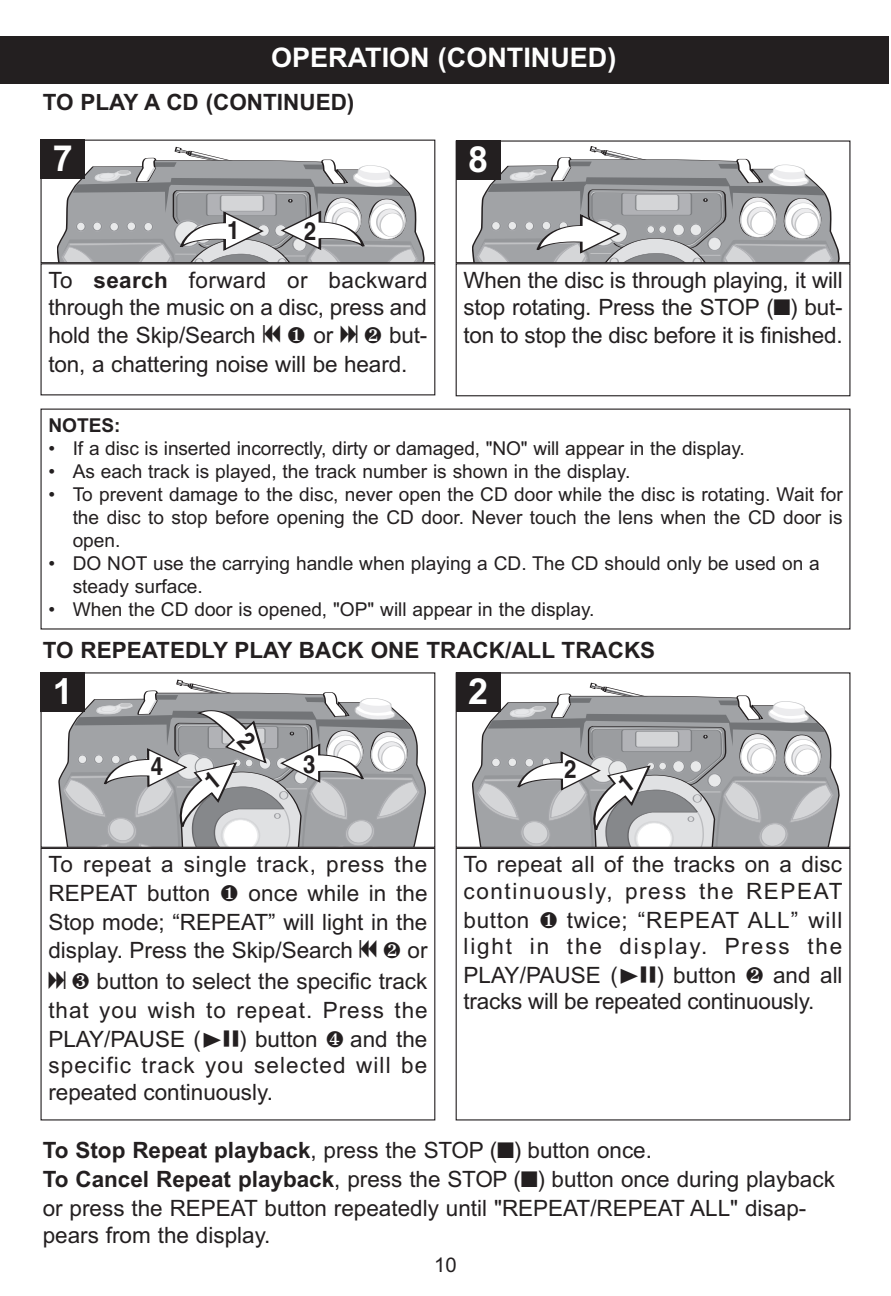
<style>
.page{position:relative;width:891px;height:1296px;background:#fff}
.page>*{position:absolute;margin:0;border:0;box-sizing:border-box;transform-origin:0 0}
.t1{font:700 36px "Arial";color:#fff}
.t2{font:700 27px "Arial";color:#fff}
.t3{font:700 25.2px "Helvetica";color:#231f20;scale:.89 1}
.t4{font:22.5px/29px "Arial";color:#231f20;text-align:justify}
.t5{font:700 22.5px "Arial";color:#231f20}
.t6{font:22.5px/28.6px "Arial";letter-spacing:.085em;color:#231f20}
.t7{font:22.5px/27px "Arial";letter-spacing:.05em;color:#231f20}
.t8{font:20.25px "Arial";color:#231f20}
.t9{font:19.12px/22.9px "Arial";color:#231f20;text-align:justify}
.t10{font:700 19.12px "Arial";color:#231f20}
.s1{font-weight:700}
.s2{font-family:"Treasure Chest"}
</style>
<div class="page">
<div style="left:0;top:36px;width:889px;height:47px;background:#231f20"></div>
<div style="left:40px;top:263px;width:395px;height:132px;border:1px solid #231f20"></div>
<svg style="left:57px;top:147px;width:367px;height:114px"></svg>
<div style="left:40px;top:140px;width:395px;height:123px;border:1px solid #231f20"></div>
<div style="left:40px;top:140px;width:46px;height:39px;background:#231f20"></div>
<div style="left:456px;top:263px;width:394px;height:133px;border:1px solid #231f20"></div>
<svg style="left:472px;top:146px;width:367px;height:115px"></svg>
<div style="left:456px;top:140px;width:394px;height:123px;border:1px solid #231f20"></div>
<div style="left:456px;top:140px;width:45px;height:40px;background:#231f20"></div>
<div style="left:40px;top:848px;width:395px;height:273px;border:1px solid #231f20"></div>
<svg style="left:59px;top:771px;width:367px;height:51px"></svg>
<div style="left:40px;top:672px;width:46px;height:40px;background:#231f20"></div>
<div style="left:456px;top:848px;width:394px;height:273px;border:1px solid #231f20"></div>
<svg style="left:472px;top:775px;width:367px;height:48px"></svg>
<div style="left:456px;top:672px;width:45px;height:40px;background:#231f20"></div>
<svg style="left:62px;top:680px;width:358px;height:168px"></svg>
<svg style="left:476px;top:683px;width:358px;height:165px"></svg>
<p class="t2" style="left:271px;top:42px;width:347px">OPERATION (CONTINUED)</p>
<p class="t5" style="left:43px;top:89px;width:313px">TO PLAY A CD (CONTINUED)</p>
<h1 class="t1" style="left:53px;top:137px;width:22px">7</h1>
<p class="t3" style="left:227px;top:215px;width:15px">1</p>
<p class="t3" style="left:304px;top:216px;width:15px">2</p>
<p class="t4" style="left:48px;top:266px;width:381px;line-height:28.1px">To <span class="s1">search</span> forward or backward through the music on a disc, press and hold the Skip/Search <span class="s2">O 1</span> or <span class="s2">N 2</span> but&shy;ton, a chattering noise will be heard.</p>
<h1 class="t1" style="left:468px;top:138px;width:22px">8</h1>
<p class="t4" style="left:464px;top:266px;width:381px;line-height:27.9px">When the disc is through playing, it will stop rotating. Press the STOP (■) but&shy;ton to stop the disc before it is finished.</p>
<p class="t10" style="left:48px;top:414px;width:74px">NOTES:</p>
<p class="t9" style="left:48px;top:437px;width:698px">• If a disc is inserted incorrectly, dirty or damaged, "NO" will appear in the display.</p>
<p class="t9" style="left:48px;top:460px;width:584px">• As each track is played, the track number is shown in the display.</p>
<p class="t9" style="left:73px;top:483px;width:772px;text-indent:-24px">• To prevent damage to the disc, never open the CD door while the disc is rotating. Wait for the disc to stop before opening the CD door. Never touch the lens when the CD door is open.</p>
<p class="t9" style="left:73px;top:552px;width:749px;text-indent:-24px">• DO NOT use the carrying handle when playing a CD. The CD should only be used on a steady surface.</p>
<p class="t9" style="left:48px;top:598px;width:548px">• When the CD door is opened, "OP" will appear in the display.</p>
<p class="t5" style="left:43px;top:637px;width:614px">TO REPEATEDLY PLAY BACK ONE TRACK/ALL TRACKS</p>
<h1 class="t1" style="left:53px;top:670px;width:22px">1</h1>
<h1 class="t1" style="left:468px;top:670px;width:22px">2</h1>
<p class="t3" style="left:151px;top:752px;width:16px">4</p>
<p class="t3" style="left:303px;top:749px;width:15px">3</p>
<p class="t3" style="left:564px;top:755px;width:16px">2</p>
<p class="t4" style="left:48px;top:850px;width:381px">To repeat a single track, press the REPEAT button <span class="s2">1</span> once while in the Stop mode; “REPEAT” will light in the display. Press the Skip/Search <span class="s2">O 2</span> or <span class="s2">N 3</span> button to select the specific track that you wish to repeat. Press the PLAY/PAUSE (<span class="s2">®P</span>) button <span class="s2">4</span> and the</p>
<p class="t7" style="left:48px;top:1051px;width:380px">specific track you selected will be repeated continuously.</p>
<p class="t4" style="left:464px;top:850px;width:380px;line-height:27.9px">To repeat all of the tracks on a disc continuously, press the REPEAT button <span class="s2">1</span> twice; “REPEAT ALL” will</p>
<p class="t6" style="left:464px;top:932px;width:381px">light in the display. Press the<br>PLAY/PAUSE (<span class="s2">®P</span>) button <span class="s2">2</span> and all</p>
<p class="t4" style="left:464px;top:987px;width:352px">tracks will be repeated continuously.</p>
<p class="t4" style="left:43px;top:1137px;width:794px;line-height:28.3px;text-align:left"><span class="s1">To Stop Repeat playback</span>, press the STOP (■) button once.<br><span class="s1">To Cancel Repeat playback</span>, press the STOP (■) button once during playback or press the REPEAT button repeatedly until "REPEAT/REPEAT ALL" disap&shy;pears from the display.</p>
<p class="t8" style="left:434px;top:1254px;width:24px">10</p>
</div>
